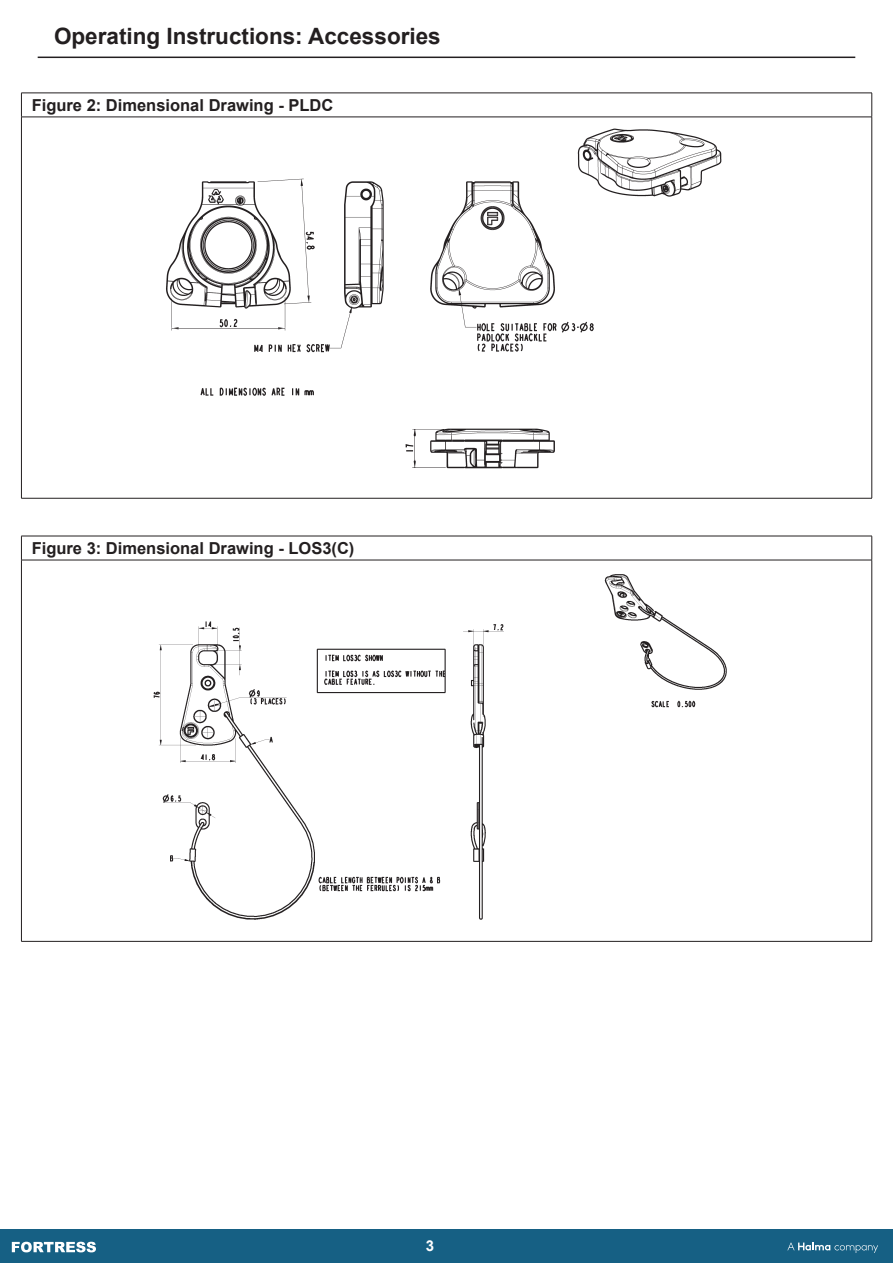
<style>
.page{position:relative;width:893px;height:1263px;background:#fff}
.page>*{position:absolute;margin:0;border:0;box-sizing:border-box;transform-origin:0 0}
.t1{font:700 22.5px "Arial";color:#231f20}
.t2{font:700 16.5px "Arial";color:#231f20}
.t3{font:700 15px "Arial";color:#fff}
</style>
<div class="page">
<div style="left:0;top:1230px;width:893px;height:33px;background:#166084"></div>
<svg style="left:787px;top:1242px;width:91px;height:11px"></svg>
<svg style="left:12px;top:1242px;width:84px;height:10px"></svg>
<hr style="left:38px;top:57px;width:817px;height:1px;background:#231f20">
<hr style="left:21px;top:117px;width:1px;height:381px;background:#231f20">
<hr style="left:871px;top:117px;width:1px;height:381px;background:#231f20">
<hr style="left:21px;top:498px;width:851px;height:1px;background:#231f20">
<hr style="left:21px;top:93px;width:851px;height:1px;background:#231f20">
<svg style="left:21px;top:93px;width:1px;height:24px"></svg>
<svg style="left:871px;top:93px;width:1px;height:24px"></svg>
<hr style="left:21px;top:117px;width:851px;height:1px;background:#231f20">
<img style="left:166px;top:128px;width:556px;height:341px">
<hr style="left:21px;top:560px;width:1px;height:381px;background:#231f20">
<hr style="left:871px;top:560px;width:1px;height:381px;background:#231f20">
<hr style="left:21px;top:941px;width:851px;height:1px;background:#231f20">
<hr style="left:21px;top:536px;width:851px;height:1px;background:#231f20">
<svg style="left:21px;top:536px;width:1px;height:24px"></svg>
<svg style="left:871px;top:536px;width:1px;height:24px"></svg>
<hr style="left:21px;top:560px;width:851px;height:1px;background:#231f20">
<img style="left:153px;top:574px;width:574px;height:346px">
<p class="t1" style="left:54px;top:20px;width:388px">Operating Instructions: Accessories</p>
<p class="t2" style="left:32px;top:93px;width:303px">Figure 2: Dimensional Drawing - PLDC</p>
<p class="t2" style="left:32px;top:537px;width:324px">Figure 3: Dimensional Drawing - LOS3(C)</p>
<p class="t3" style="left:426px;top:1235px;width:10px">3</p>
</div>
